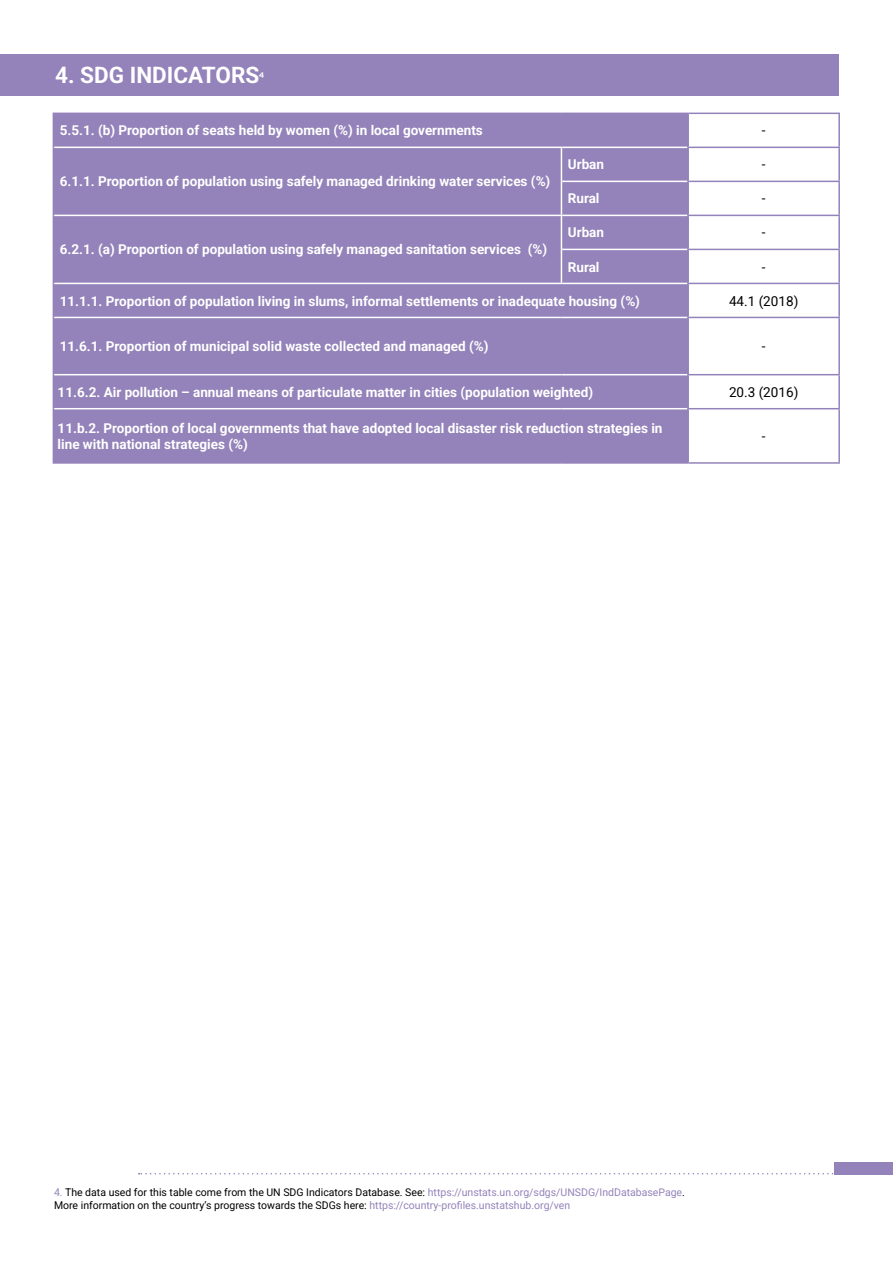
<style>
.page{position:relative;width:893px;height:1263px;background:#fff}
.page>*{position:absolute;margin:0;border:0;box-sizing:border-box;transform-origin:0 0}
.t1{font:700 22.5px "Roboto";color:#fff}
.t2{font:700 13.5px/16.2px "Roboto";color:#fff}
.t3{font:13.5px "Roboto";color:#000}
.t4{font:10.5px/12.6px "Roboto";color:#000}
.s1{font-family:"Arial";font-weight:400;font-size:15px}
.s2{color:#9483ba}
</style>
<div class="page">
<svg style="left:139px;top:1173px;width:696px;height:1px"></svg>
<div style="left:835px;top:1162px;width:58px;height:12px;background:#9483ba"></div>
<div style="left:0;top:54px;width:839px;height:41px;background:#9483ba"></div>
<div style="left:54px;top:114px;width:633px;height:348px;background:#9483ba"></div>
<hr style="left:562px;top:147px;width:125px;height:1px;background:#fff">
<hr style="left:562px;top:181px;width:125px;height:1px;background:#fff">
<hr style="left:562px;top:215px;width:125px;height:1px;background:#fff">
<hr style="left:562px;top:249px;width:125px;height:1px;background:#fff">
<hr style="left:562px;top:283px;width:125px;height:1px;background:#fff">
<hr style="left:54px;top:317px;width:507px;height:1px;background:#fff">
<hr style="left:561px;top:317px;width:126px;height:1px;background:#fff">
<hr style="left:54px;top:374px;width:507px;height:1px;background:#fff">
<hr style="left:561px;top:374px;width:126px;height:1px;background:#fff">
<hr style="left:54px;top:408px;width:507px;height:1px;background:#fff">
<hr style="left:561px;top:408px;width:126px;height:1px;background:#fff">
<hr style="left:54px;top:147px;width:508px;height:1px;background:#fff">
<hr style="left:561px;top:148px;width:1px;height:33px;background:#fff">
<hr style="left:561px;top:181px;width:1px;height:34px;background:#fff">
<hr style="left:54px;top:215px;width:508px;height:1px;background:#fff">
<hr style="left:561px;top:216px;width:1px;height:33px;background:#fff">
<hr style="left:561px;top:249px;width:1px;height:34px;background:#fff">
<hr style="left:54px;top:283px;width:508px;height:1px;background:#fff">
<hr style="left:687px;top:114px;width:2px;height:33px;background:#9483ba">
<hr style="left:687px;top:147px;width:153px;height:1px;background:#9483ba">
<hr style="left:687px;top:148px;width:2px;height:33px;background:#9483ba">
<hr style="left:687px;top:181px;width:153px;height:1px;background:#9483ba">
<hr style="left:687px;top:182px;width:2px;height:33px;background:#9483ba">
<hr style="left:687px;top:215px;width:153px;height:1px;background:#9483ba">
<hr style="left:687px;top:216px;width:2px;height:33px;background:#9483ba">
<hr style="left:687px;top:249px;width:153px;height:1px;background:#9483ba">
<hr style="left:687px;top:250px;width:2px;height:33px;background:#9483ba">
<hr style="left:687px;top:283px;width:153px;height:1px;background:#9483ba">
<hr style="left:687px;top:284px;width:2px;height:33px;background:#9483ba">
<hr style="left:687px;top:317px;width:153px;height:1px;background:#9483ba">
<hr style="left:687px;top:318px;width:2px;height:56px;background:#9483ba">
<hr style="left:687px;top:374px;width:153px;height:1px;background:#9483ba">
<hr style="left:687px;top:375px;width:2px;height:33px;background:#9483ba">
<hr style="left:687px;top:408px;width:153px;height:1px;background:#9483ba">
<hr style="left:687px;top:409px;width:2px;height:53px;background:#9483ba">
<hr style="left:53px;top:113px;width:508px;height:1px;background:#9483ba">
<hr style="left:53px;top:114px;width:1px;height:33px;background:#9483ba">
<hr style="left:561px;top:113px;width:127px;height:1px;background:#9483ba">
<hr style="left:688px;top:113px;width:152px;height:1px;background:#9483ba">
<hr style="left:838px;top:114px;width:2px;height:33px;background:#9483ba">
<hr style="left:53px;top:147px;width:1px;height:34px;background:#9483ba">
<hr style="left:53px;top:181px;width:1px;height:34px;background:#9483ba">
<hr style="left:838px;top:148px;width:2px;height:33px;background:#9483ba">
<hr style="left:838px;top:182px;width:2px;height:33px;background:#9483ba">
<hr style="left:53px;top:215px;width:1px;height:34px;background:#9483ba">
<hr style="left:53px;top:249px;width:1px;height:34px;background:#9483ba">
<hr style="left:838px;top:216px;width:2px;height:33px;background:#9483ba">
<hr style="left:838px;top:250px;width:2px;height:33px;background:#9483ba">
<hr style="left:53px;top:283px;width:1px;height:34px;background:#9483ba">
<hr style="left:838px;top:284px;width:2px;height:33px;background:#9483ba">
<hr style="left:53px;top:317px;width:1px;height:58px;background:#9483ba">
<hr style="left:838px;top:318px;width:2px;height:56px;background:#9483ba">
<hr style="left:53px;top:375px;width:1px;height:34px;background:#9483ba">
<hr style="left:838px;top:375px;width:2px;height:33px;background:#9483ba">
<hr style="left:53px;top:409px;width:1px;height:53px;background:#9483ba">
<hr style="left:838px;top:409px;width:2px;height:53px;background:#9483ba">
<hr style="left:53px;top:462px;width:508px;height:2px;background:#9483ba">
<hr style="left:561px;top:462px;width:127px;height:2px;background:#9483ba">
<hr style="left:688px;top:462px;width:152px;height:2px;background:#9483ba">
<h1 class="t1" style="left:55px;top:59px;width:210px">4. SDG INDICATORS<span class="s1">⁴</span></h1>
<p class="t2" style="left:60px;top:122px;width:425px">5.5.1. (b) Proportion of seats held by women (%) in local governments</p>
<p class="t3" style="left:762px;top:121px;width:5px">-</p>
<p class="t2" style="left:60px;top:173px;width:492px">6.1.1. Proportion of population using safely managed drinking water services (%)</p>
<p class="t2" style="left:568px;top:156px;width:38px">Urban</p>
<p class="t3" style="left:762px;top:155px;width:5px">-</p>
<p class="t2" style="left:568px;top:190px;width:33px">Rural</p>
<p class="t3" style="left:762px;top:189px;width:5px">-</p>
<p class="t2" style="left:568px;top:224px;width:38px">Urban</p>
<p class="t3" style="left:762px;top:223px;width:5px">-</p>
<p class="t2" style="left:568px;top:258px;width:33px">Rural</p>
<p class="t3" style="left:762px;top:257px;width:5px">-</p>
<p class="t2" style="left:60px;top:292px;width:582px">11.1.1. Proportion of population living in slums, informal settlements or inadequate housing (%)</p>
<p class="t3" style="left:729px;top:291px;width:71px">44.1 (2018)</p>
<p class="t2" style="left:60px;top:338px;width:430px">11.6.1. Proportion of municipal solid waste collected and managed (%)</p>
<p class="t3" style="left:762px;top:337px;width:5px">-</p>
<p class="t2" style="left:58px;top:383px;width:537px">11.6.2. Air pollution – annual means of particulate matter in cities (population weighted)</p>
<p class="t3" style="left:729px;top:382px;width:71px">20.3 (2016)</p>
<p class="t2" style="left:58px;top:419px;width:606px">11.b.2. Proportion of local governments that have adopted local disaster risk reduction strategies in line with national strategies (%)</p>
<p class="t2" style="left:60px;top:241px;width:489px">6.2.1. (a) Proportion of population using safely managed sanitation services (%)</p>
<p class="t3" style="left:762px;top:427px;width:5px">-</p>
<p class="t4" style="left:54px;top:1186px;width:632px"><span class="s2">4.</span> The data used for this table come from the UN SDG Indicators Database. See: <span class="s2">https://unstats.un.org/sdgs/UNSDG/IndDatabasePage</span>.<br>More information on the country’s progress towards the SDGs here: <span class="s2">https://country-profiles.unstatshub.org/ven</span></p>
</div>
